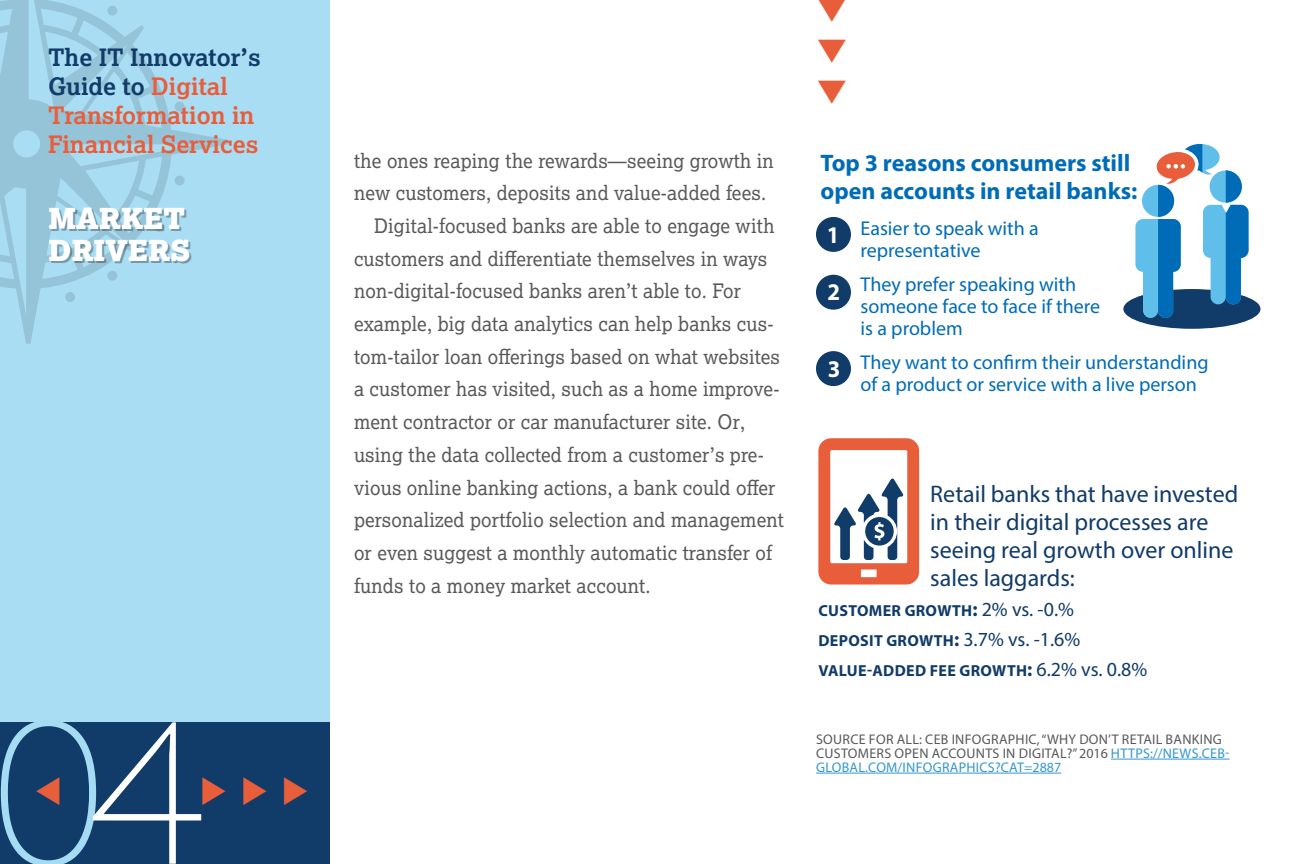
<style>
.page{position:relative;width:1296px;height:864px;background:#fff}
.page>*{position:absolute;margin:0;border:0;box-sizing:border-box;transform-origin:0 0}
.t1{font:200 220.6px "Source Code Pro";color:#fff}
.t2{font:33.6px "Wingdings 3";color:#e85e3b;scale:.95 1}
.t3{font:900 29px/32px "Lexia";color:#fff}
.t4{font:24px/28px "Myriad Pro";color:#113b68}
.t5{font:700 24px/28.8px "Lexia";color:#e85e3b}
.t6{font:700 24px/28px "Myriad Pro";color:#006cb7}
.t7{font:700 24px "Myriad Pro";color:#fff;scale:.95 1}
.t8{font:20px "Lexia";letter-spacing:.01em;color:#58595b;scale:.95 1}
.t9{font:20px/22px "Myriad Pro";color:#006cb7}
.t10{font:700 16px/30px "Myriad Pro";letter-spacing:.02em;color:#113b68}
.t11{font:14px/14px "Myriad Pro";letter-spacing:.02em;color:#58595b}
.s1{color:#113b68}
.s2{font-size:20px}
.s3{font-weight:400;font-size:20px}
.s4{color:#3397d1}
</style>
<div class="page">
<div style="left:0;top:0;width:330px;height:821px;background:#a9ddf4"></div>
<div style="left:0;top:722px;width:330px;height:142px;background:#113b68"></div>
<svg style="left:0;top:0;width:214px;height:330px"></svg>
<hr style="left:1111px;top:759px;width:119px;height:1px;background:#3397d1">
<hr style="left:816px;top:773px;width:245px;height:1px;background:#3397d1">
<div style="left:1123px;top:289px;width:138px;height:40px;background:#113b68;border-radius:50%"></div>
<svg style="left:1135px;top:144px;width:114px;height:174px"></svg>
<div style="left:816px;top:217px;width:35px;height:35px;background:#113b68;border-radius:50%"></div>
<div style="left:816px;top:275px;width:35px;height:35px;background:#113b68;border-radius:50%"></div>
<div style="left:816px;top:351px;width:35px;height:35px;background:#113b68;border-radius:50%"></div>
<svg style="left:818px;top:438px;width:101px;height:147px"></svg>
<svg style="left:1px;top:722px;width:95px;height:142px"></svg>
<p class="t5" style="left:48px;top:43px;width:214px"><span class="s1">The IT Innovator’s<br>Guide to</span> Digital<br>Transformation in<br>Financial Services</p>
<h3 class="t3" style="left:48px;top:203px;width:144px">MARKET<br>DRIVERS</h3>
<h1 class="t1" style="left:83px;top:647px;width:228px"><sup>◆</sup>4 <sup>◆◆</sup></h1>
<p class="t8" style="left:354px;top:149px;width:443px">the ones reaping the rewards—seeing growth in</p>
<p class="t8" style="left:354px;top:181px;width:435px">new customers, deposits and value-added fees.</p>
<p class="t8" style="left:374px;top:214px;width:423px">Digital-focused banks are able to engage with</p>
<p class="t8" style="left:354px;top:247px;width:437px">customers and differentiate themselves in ways</p>
<p class="t8" style="left:354px;top:279px;width:409px">non-digital-focused banks aren’t able to. For</p>
<p class="t8" style="left:354px;top:312px;width:443px">example, big data analytics can help banks cus-</p>
<p class="t8" style="left:354px;top:345px;width:450px">tom-tailor loan offerings based on what websites</p>
<p class="t8" style="left:354px;top:377px;width:450px">a customer has visited, such as a home improve-</p>
<p class="t8" style="left:354px;top:410px;width:413px">ment contractor or car manufacturer site. Or,</p>
<p class="t8" style="left:354px;top:443px;width:433px">using the data collected from a customer’s pre-</p>
<p class="t8" style="left:354px;top:476px;width:445px">vious online banking actions, a bank could offer</p>
<p class="t8" style="left:354px;top:508px;width:454px">personalized portfolio selection and management</p>
<p class="t8" style="left:354px;top:541px;width:442px">or even suggest a monthly automatic transfer of</p>
<p class="t8" style="left:354px;top:574px;width:314px">funds to a money market account.</p>
<h2 class="t2" style="left:851px;top:-4px;width:117px;rotate:90deg">◆◆◆</h2>
<p class="t6" style="left:821px;top:148px;width:318px">Top 3 reasons consumers still open accounts in retail banks:</p>
<p class="t9" style="left:861px;top:217px;width:180px">Easier to speak with a representative</p>
<p class="t9" style="left:861px;top:273px;width:241px">They prefer speaking with someone face to face if there is a problem</p>
<p class="t9" style="left:861px;top:351px;width:350px">They want to confirm their understanding of a product or service with a live person</p>
<p class="t7" style="left:827px;top:219px;width:15px">1</p>
<p class="t7" style="left:827px;top:276px;width:15px">2</p>
<p class="t7" style="left:828px;top:353px;width:15px">3</p>
<p class="t4" style="left:930px;top:480px;width:310px">Retail banks that have invested in their digital processes are seeing real growth over online sales laggards:</p>
<p class="t10" style="left:818px;top:595px;width:330px">CUSTOMER GROWTH<span class="s2">:</span> <span class="s3">2% vs. -0.%<br></span>DEPOSIT GROWTH<span class="s2">:</span> <span class="s3">3.7% vs. -1.6%<br></span>VALUE-ADDED FEE GROWTH<span class="s2">:</span> <span class="s3">6.2% vs. 0.8%</span></p>
<p class="t11" style="left:816px;top:732px;width:415px">SOURCE FOR ALL: CEB INFOGRAPHIC, “WHY DON’T RETAIL BANKING<br>CUSTOMERS OPEN ACCOUNTS IN DIGITAL?” 2016 <span class="s4">HTTPS://NEWS.CEB-<br>GLOBAL.COM/INFOGRAPHICS?CAT=2887</span></p>
</div>
